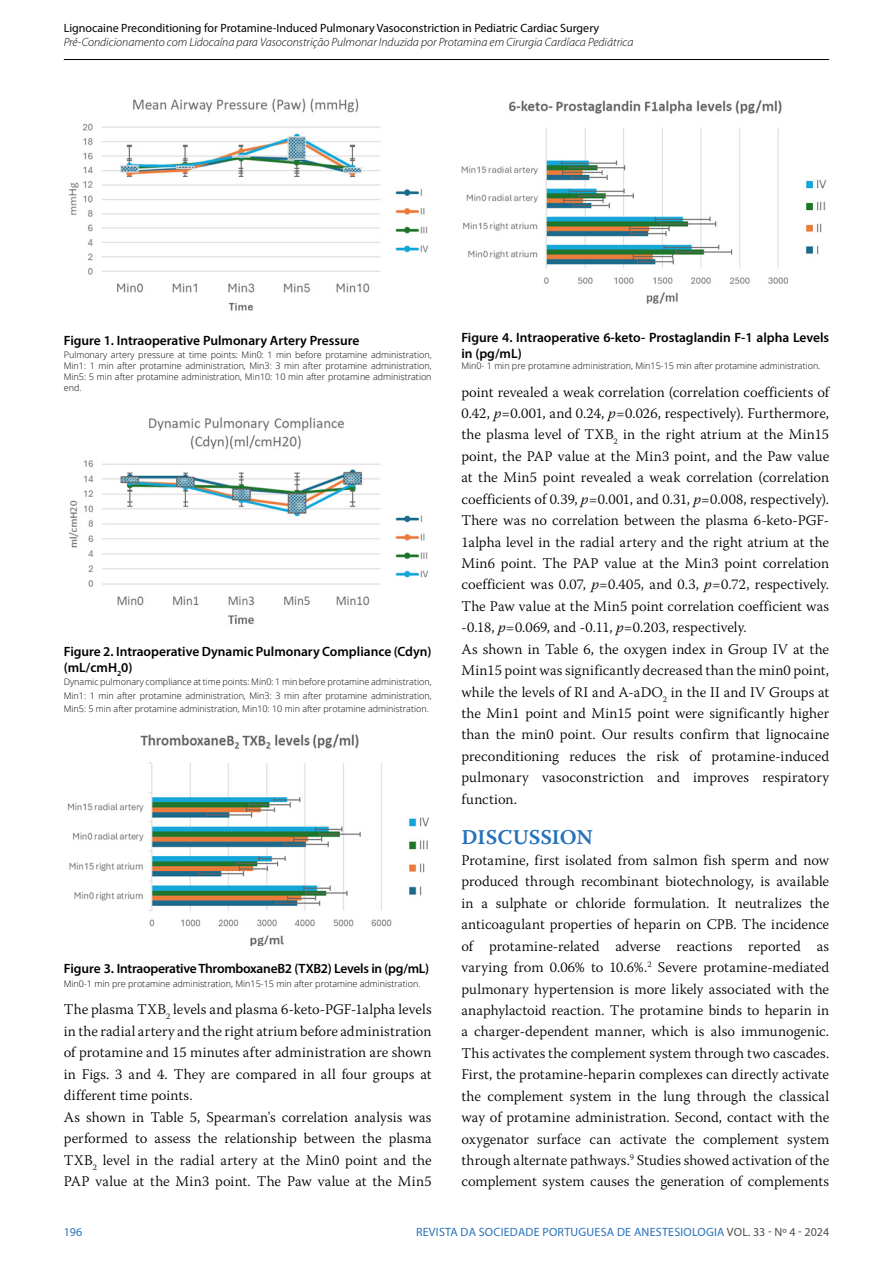
<style>
.page{position:relative;width:893px;height:1263px;background:#fff}
.page>*{position:absolute;margin:0;border:0;box-sizing:border-box;transform-origin:0 0}
.t1{font:21px "Warnock Pro Semibold Capt";color:#2773ba}
.t2{font:300 14.7px/21.5px "Warnock Pro";color:#000;text-align:justify}
.t3{font:600 13.5px/16.2px "Myriad Pro";color:#000}
.t4{font:600 13.5px "Myriad Pro";letter-spacing:-.02em;color:#000}
.t5{font:italic 300 12px "Myriad Pro";color:#000}
.t6{font:12px "Myriad Pro";color:#000}
.t7{font:12px "Myriad Pro";letter-spacing:.02em;color:#2773ba}
.t8{font:300 9px/10.8px "Open Sans";color:#000;text-align:justify}
.s1{font-style:italic}
.s2{color:#4d4d4f}
</style>
<div class="page">
<hr style="left:64px;top:59px;width:765px;height:1px;background:#000">
<img style="left:68px;top:98px;width:361px;height:213px">
<img style="left:69px;top:417px;width:360px;height:207px">
<img style="left:67px;top:734px;width:362px;height:211px">
<img style="left:461px;top:100px;width:366px;height:204px">
<p class="t6" style="left:64px;top:20px;width:537px">Lignocaine Preconditioning for Protamine-Induced Pulmonary Vasoconstriction in Pediatric Cardiac Surgery</p>
<p class="t5" style="left:64px;top:35px;width:571px">Pré-Condicionamento com Lidocaína para Vasoconstrição Pulmonar Induzida por Protamina em Cirurgia Cardíaca Pediátrica</p>
<p class="t3" style="left:461px;top:329px;width:369px">Figure 4. Intraoperative 6-keto- Prostaglandin F-1 alpha Levels in (pg/mL)</p>
<p class="t8" style="left:461px;top:360px;width:361px">Min0- 1 min pre protamine administration, Min15-15 min after protamine administration.</p>
<p class="t3" style="left:64px;top:332px;width:297px">Figure 1. Intraoperative Pulmonary Artery Pressure</p>
<p class="t8" style="left:64px;top:349px;width:369px">Pulmonary artery pressure at time points: Min0: 1 min before protamine administration, Min1: 1 min after protamine administration, Min3: 3 min after protamine administration, Min5: 5 min after protamine administration, Min10: 10 min after protamine administration end.</p>
<p class="t2" style="left:461px;top:381px;width:369px">point revealed a weak correlation (correlation coefficients of 0.42, <span class="s1">p</span>=0.001, and 0.24, <span class="s1">p</span>=0.026, respectively). Furthermore, the plasma level of TXB<sub>2</sub> in the right atrium at the Min15 point, the PAP value at the Min3 point, and the Paw value at the Min5 point revealed a weak correlation (correlation coefficients of 0.39, <span class="s1">p</span>=0.001, and 0.31, <span class="s1">p</span>=0.008, respectively).<br>There was no correlation between the plasma 6-keto-PGF-1alpha level in the radial artery and the right atrium at the Min6 point. The PAP value at the Min3 point correlation coefficient was 0.07, <span class="s1">p</span>=0.405, and 0.3, <span class="s1">p</span>=0.72, respectively.<br>The Paw value at the Min5 point correlation coefficient was -0.18, <span class="s1">p</span>=0.069, and -0.11, <span class="s1">p</span>=0.203, respectively.</p>
<p class="t2" style="left:461px;top:638px;width:369px">As shown in Table 6, the oxygen index in Group IV at the Min15 point was significantly decreased than the min0 point, while the levels of RI and A-aDO<sub>2</sub> in the II and IV Groups at the Min1 point and Min15 point were significantly higher than the min0 point. Our results confirm that lignocaine preconditioning reduces the risk of protamine-induced pulmonary vasoconstriction and improves respiratory function.</p>
<p class="t1" style="left:461px;top:824px;width:133px">DISCUSSION</p>
<p class="t2" style="left:461px;top:849px;width:369px">Protamine, first isolated from salmon fish sperm and now produced through recombinant biotechnology, is available in a sulphate or chloride formulation. It neutralizes the anticoagulant properties of heparin on CPB. The incidence of protamine-related adverse reactions reported as varying from 0.06% to 10.6%.<sup>2</sup> Severe protamine-mediated pulmonary hypertension is more likely associated with the anaphylactoid reaction. The protamine binds to heparin in a charger-dependent manner, which is also immunogenic.<br>This activates the complement system through two cascades.<br>First, the protamine-heparin complexes can directly activate the complement system in the lung through the classical way of protamine administration. Second, contact with the oxygenator surface can activate the complement system through alternate pathways.<sup>9</sup> Studies showed activation of the complement system causes the generation of complements</p>
<p class="t3" style="left:64px;top:643px;width:369px">Figure 2. Intraoperative Dynamic Pulmonary Compliance (Cdyn) (mL/cmH<sub>2</sub>0)</p>
<p class="t8" style="left:64px;top:675px;width:369px;line-height:13.5px">Dynamic pulmonary compliance at time points: Min0: 1 min before protamine administration, Min1: 1 min after protamine administration, Min3: 3 min after protamine administration, Min5: 5 min after protamine administration, Min10: 10 min after protamine administration.</p>
<p class="t4" style="left:64px;top:960px;width:367px">Figure 3. Intraoperative ThromboxaneB2 (TXB2) Levels in (pg/mL)</p>
<p class="t8" style="left:64px;top:978px;width:358px">Min0-1 min pre protamine administration, Min15-15 min after protamine administration.</p>
<p class="t2" style="left:64px;top:998px;width:369px">The plasma TXB<sub>2</sub> levels and plasma 6-keto-PGF-1alpha levels in the radial artery and the right atrium before administration of protamine and 15 minutes after administration are shown in Figs. 3 and 4. They are compared in all four groups at different time points.</p>
<p class="t2" style="left:64px;top:1106px;width:369px">As shown in Table 5, Spearman's correlation analysis was performed to assess the relationship between the plasma TXB<sub>2</sub> level in the radial artery at the Min0 point and the PAP value at the Min3 point. The Paw value at the Min5</p>
<p class="t7" style="left:64px;top:1224px;width:20px">196</p>
<p class="t7" style="left:416px;top:1224px;width:415px">REVISTA DA SOCIEDADE PORTUGUESA DE ANESTESIOLOGIA <span class="s2">VOL. 33 - Nº 4 - 2024</span></p>
</div>
